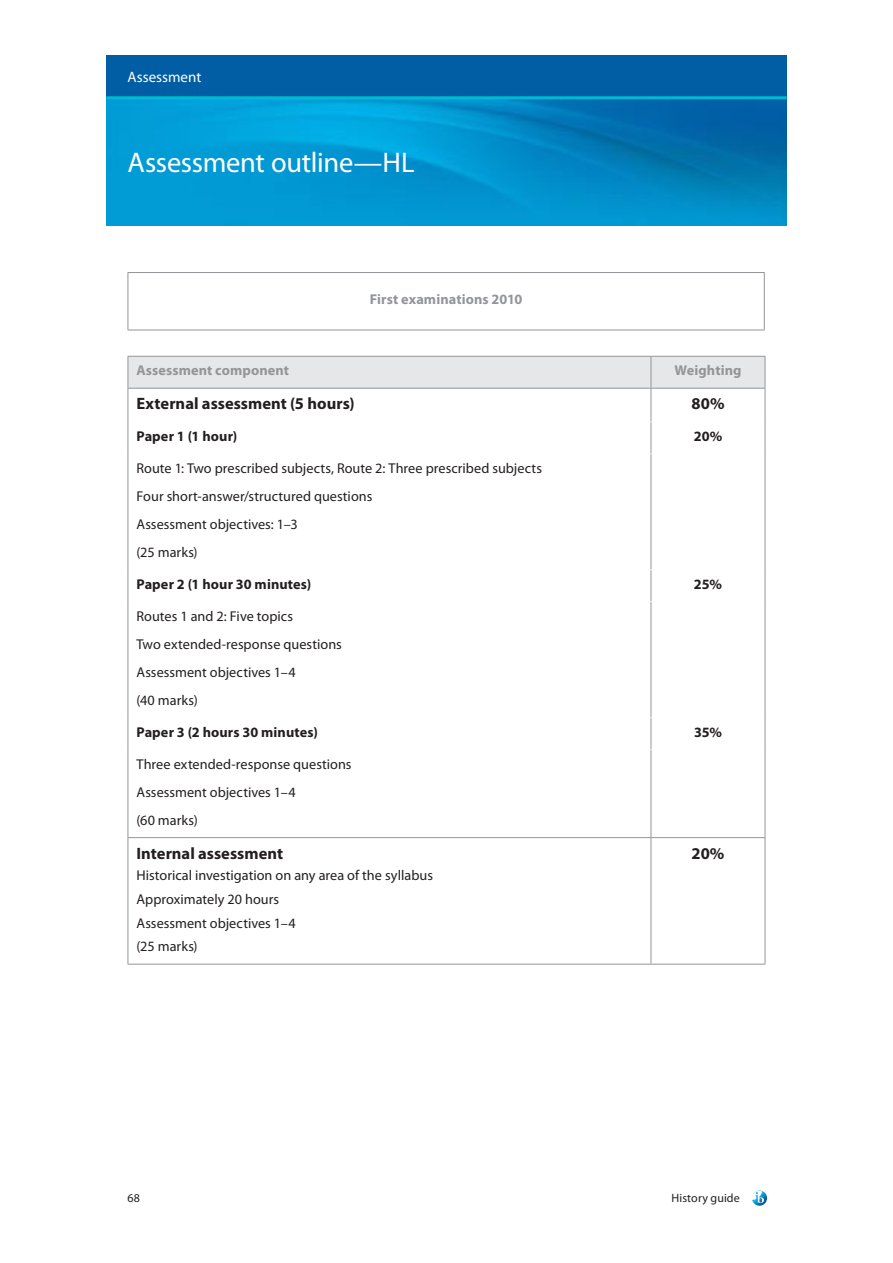
<style>
.page{position:relative;width:893px;height:1263px;background:#fff}
.page>*{position:absolute;margin:0;border:0;box-sizing:border-box;transform-origin:0 0}
.t1{font:28.5px "Myriad Pro";letter-spacing:-.01em;color:#fff}
.t2{font:700 16.5px "Myriad Pro";color:#231f20}
.t3{font:15px "Myriad Pro";color:#fff}
.t4{font:14.25px/28px "Myriad Pro";letter-spacing:.005em;color:#231f20}
.t5{font:700 14.25px "Myriad Pro";letter-spacing:.005em;color:#231f20}
.t6{font:700 14.25px "Myriad Pro";letter-spacing:.005em;color:#939598}
.t7{font:12px "Myriad Pro";letter-spacing:.01em;color:#231f20}
</style>
<div class="page">
<svg style="left:752px;top:1190px;width:15px;height:16px"></svg>
<img style="left:106px;top:99px;width:681px;height:126px">
<div style="left:106px;top:55px;width:681px;height:43px;background:#015ea4"></div>
<hr style="left:106px;top:96px;width:681px;height:3px;background:#00bad1">
<hr style="left:128px;top:272px;width:637px;height:1px;background:#939598">
<hr style="left:128px;top:273px;width:1px;height:57px;background:#939598">
<hr style="left:764px;top:273px;width:1px;height:57px;background:#939598">
<hr style="left:128px;top:330px;width:637px;height:1px;background:#939598">
<div style="left:129px;top:357px;width:636px;height:31px;background:#e6e7e9"></div>
<hr style="left:128px;top:356px;width:523px;height:1px;background:#939598">
<hr style="left:128px;top:357px;width:1px;height:31px;background:#939598">
<hr style="left:651px;top:356px;width:114px;height:1px;background:#939598">
<hr style="left:651px;top:357px;width:1px;height:31px;background:#939598">
<hr style="left:765px;top:357px;width:1px;height:31px;background:#939598">
<hr style="left:128px;top:388px;width:523px;height:1px;background:#939598">
<hr style="left:128px;top:389px;width:1px;height:33px;background:#939598">
<hr style="left:128px;top:422px;width:1px;height:32px;background:#939598">
<hr style="left:128px;top:454px;width:1px;height:116px;background:#939598">
<hr style="left:128px;top:570px;width:1px;height:32px;background:#939598">
<hr style="left:128px;top:602px;width:1px;height:116px;background:#939598">
<hr style="left:128px;top:718px;width:1px;height:32px;background:#939598">
<hr style="left:128px;top:750px;width:1px;height:87px;background:#939598">
<hr style="left:651px;top:388px;width:114px;height:1px;background:#939598">
<hr style="left:651px;top:389px;width:1px;height:32px;background:#939598">
<hr style="left:765px;top:389px;width:1px;height:33px;background:#939598">
<hr style="left:651px;top:422px;width:1px;height:31px;background:#939598">
<hr style="left:765px;top:422px;width:1px;height:32px;background:#939598">
<hr style="left:651px;top:454px;width:1px;height:115px;background:#939598">
<hr style="left:765px;top:454px;width:1px;height:116px;background:#939598">
<hr style="left:651px;top:570px;width:1px;height:31px;background:#939598">
<hr style="left:765px;top:570px;width:1px;height:32px;background:#939598">
<hr style="left:651px;top:602px;width:1px;height:115px;background:#939598">
<hr style="left:765px;top:602px;width:1px;height:116px;background:#939598">
<hr style="left:651px;top:718px;width:1px;height:31px;background:#939598">
<hr style="left:765px;top:718px;width:1px;height:32px;background:#939598">
<hr style="left:651px;top:750px;width:1px;height:87px;background:#939598">
<hr style="left:765px;top:750px;width:1px;height:87px;background:#939598">
<hr style="left:128px;top:837px;width:523px;height:1px;background:#939598">
<hr style="left:128px;top:838px;width:1px;height:126px;background:#939598">
<hr style="left:651px;top:837px;width:114px;height:1px;background:#939598">
<hr style="left:651px;top:838px;width:1px;height:126px;background:#939598">
<hr style="left:765px;top:838px;width:1px;height:126px;background:#939598">
<hr style="left:128px;top:964px;width:523px;height:1px;background:#939598">
<hr style="left:651px;top:964px;width:114px;height:1px;background:#939598">
<p class="t3" style="left:128px;top:67px;width:75px">Assessment</p>
<h1 class="t1" style="left:128px;top:145px;width:288px">Assessment outline—HL</h1>
<p class="t6" style="left:370px;top:290px;width:154px">First examinations 2010</p>
<p class="t6" style="left:136px;top:361px;width:154px">Assessment component</p>
<p class="t6" style="left:674px;top:361px;width:69px">Weighting</p>
<p class="t2" style="left:136px;top:393px;width:220px">External assessment (5 hours)</p>
<p class="t2" style="left:691px;top:393px;width:35px">80%</p>
<p class="t5" style="left:136px;top:427px;width:102px">Paper 1 (1 hour)</p>
<p class="t5" style="left:694px;top:427px;width:30px">20%</p>
<p class="t4" style="left:136px;top:454px;width:407px">Route 1: Two prescribed subjects, Route 2: Three prescribed subjects Four short-answer/structured questions<br>Assessment objectives: 1–3<br>(25 marks)</p>
<p class="t5" style="left:136px;top:575px;width:176px">Paper 2 (1 hour 30 minutes)</p>
<p class="t5" style="left:694px;top:575px;width:30px">25%</p>
<p class="t4" style="left:136px;top:602px;width:207px">Routes 1 and 2: Five topics<br>Two extended-response questions<br>Assessment objectives 1–4<br>(40 marks)</p>
<p class="t5" style="left:136px;top:723px;width:183px">Paper 3 (2 hours 30 minutes)</p>
<p class="t5" style="left:694px;top:723px;width:30px">35%</p>
<p class="t4" style="left:136px;top:750px;width:217px">Three extended-response questions<br>Assessment objectives 1–4<br>(60 marks)</p>
<p class="t2" style="left:136px;top:842px;width:148px">Internal assessment</p>
<p class="t4" style="left:136px;top:863px;width:298px;line-height:23.7px">Historical investigation on any area of the syllabus<br>Approximately 20 hours<br>Assessment objectives 1–4<br>(25 marks)</p>
<p class="t2" style="left:692px;top:842px;width:34px">20%</p>
<p class="t7" style="left:128px;top:1190px;width:14px">68</p>
<p class="t7" style="left:672px;top:1190px;width:70px">History guide</p>
</div>
